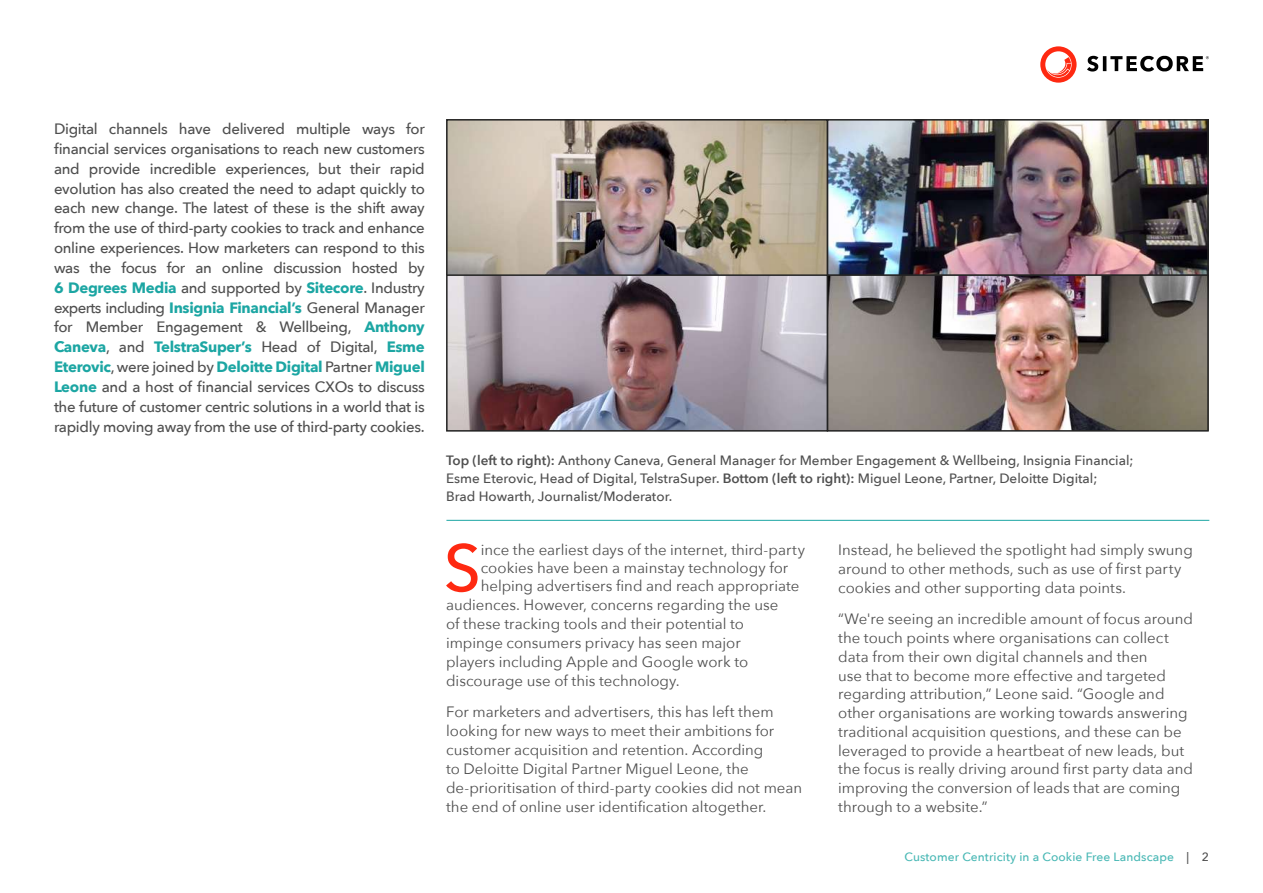
<style>
.page{position:relative;width:1263px;height:893px;background:#fff}
.page>*{position:absolute;margin:0;border:0;box-sizing:border-box;transform-origin:0 0}
.t1{font:500 65.85px "Avenir Next";color:#fe2911}
.t2{font:15px/18.8px "Avenir Next";color:#4f4f4f}
.t3{font:500 15px/19.8px "Avenir Next";letter-spacing:-.02em;color:#4f4f4f;text-align:justify}
.t4{font:500 13.5px/18px "Avenir Next";color:#4f4f4f}
.t5{font:500 12px "Avenir Next";letter-spacing:.01em;color:#49b8b5}
.s1{font-weight:700;color:#1ca6a3}
.s2{font-weight:600}
.s3{color:#4f4f4f}
</style>
<div class="page">
<svg style="left:1040px;top:46px;width:36px;height:37px"></svg>
<svg style="left:1087px;top:56px;width:122px;height:16px"></svg>
<img style="left:449px;top:122px;width:757px;height:307px">
<div style="left:827px;top:119px;width:382px;height:157px;border:2px solid #232323"></div>
<hr style="left:446px;top:520px;width:763px;height:1px;background:#1ca6a3">
<div style="left:827px;top:274px;width:382px;height:158px;border:2px solid #232323"></div>
<div style="left:446px;top:119px;width:382px;height:158px;border:2px solid #232323"></div>
<div style="left:446px;top:274px;width:382px;height:158px;border:2px solid #232323"></div>
<p class="t3" style="left:54px;top:118px;width:372px">Digital channels have delivered multiple ways for financial services organisations to reach new customers and provide incredible experiences, but their rapid evolution has also created the need to adapt quickly to each new change. The latest of these is the shift away from the use of third-party cookies to track and enhance online experiences. How marketers can respond to this was the focus for an online discussion hosted by <span class="s1">6 Degrees Media</span> and supported by <span class="s1">Sitecore</span>. Industry experts including <span class="s1">Insignia Financial’s</span> General Manager for Member Engagement &amp; Wellbeing, <span class="s1">Anthony Caneva</span>, and <span class="s1">TelstraSuper’s</span> Head of Digital, <span class="s1">Esme Eterovic</span>, were joined by <span class="s1">Deloitte Digital</span> Partner <span class="s1">Miguel Leone</span> and a host of financial services CXOs to discuss the future of customer centric solutions in a world that is rapidly moving away from the use of third-party cookies.</p>
<p class="t4" style="left:446px;top:450px;width:689px"><span class="s2">Top (left to right):</span> Anthony Caneva, General Manager for Member Engagement &amp; Wellbeing, Insignia Financial;<br>Esme Eterovic, Head of Digital, TelstraSuper. <span class="s2">Bottom (left to right):</span> Miguel Leone, Partner, Deloitte Digital;<br>Brad Howarth, Journalist/Moderator.</p>
<h1 class="t1" style="left:444px;top:512px;width:39px">S</h1>
<p class="t2" style="left:481px;top:540px;width:326px">ince the earliest days of the internet, third-party</p>
<p class="t2" style="left:481px;top:558px;width:309px">cookies have been a mainstay technology for</p>
<p class="t2" style="left:481px;top:576px;width:320px">helping advertisers find and reach appropriate</p>
<p class="t2" style="left:446px;top:595px;width:334px">audiences. However, concerns regarding the use</p>
<p class="t2" style="left:446px;top:614px;width:300px">of these tracking tools and their potential to</p>
<p class="t2" style="left:446px;top:633px;width:296px">impinge consumers privacy has seen major</p>
<p class="t2" style="left:446px;top:651px;width:304px">players including Apple and Google work to</p>
<p class="t2" style="left:446px;top:670px;width:235px">discourage use of this technology.</p>
<p class="t2" style="left:446px;top:702px;width:358px">For marketers and advertisers, this has left them looking for new ways to meet their ambitions for customer acquisition and retention. According<br>to Deloitte Digital Partner Miguel Leone, the de-prioritisation of third-party cookies did not mean the end of online user identification altogether.</p>
<p class="t2" style="left:838px;top:540px;width:356px">Instead, he believed the spotlight had simply swung around to other methods, such as use of first party cookies and other supporting data points.</p>
<p class="t2" style="left:838px;top:609px;width:356px">“We're seeing an incredible amount of focus around the touch points where organisations can collect data from their own digital channels and then<br>use that to become more effective and targeted regarding attribution,” Leone said. “Google and other organisations are working towards answering traditional acquisition questions, and these can be leveraged to provide a heartbeat of new leads, but the focus is really driving around first party data and improving the conversion of leads that are coming through to a website.”</p>
<p class="t5" style="left:904px;top:846px;width:306px">Customer Centricity in a Cookie Free Landscape <span class="s3">| 2</span></p>
</div>
